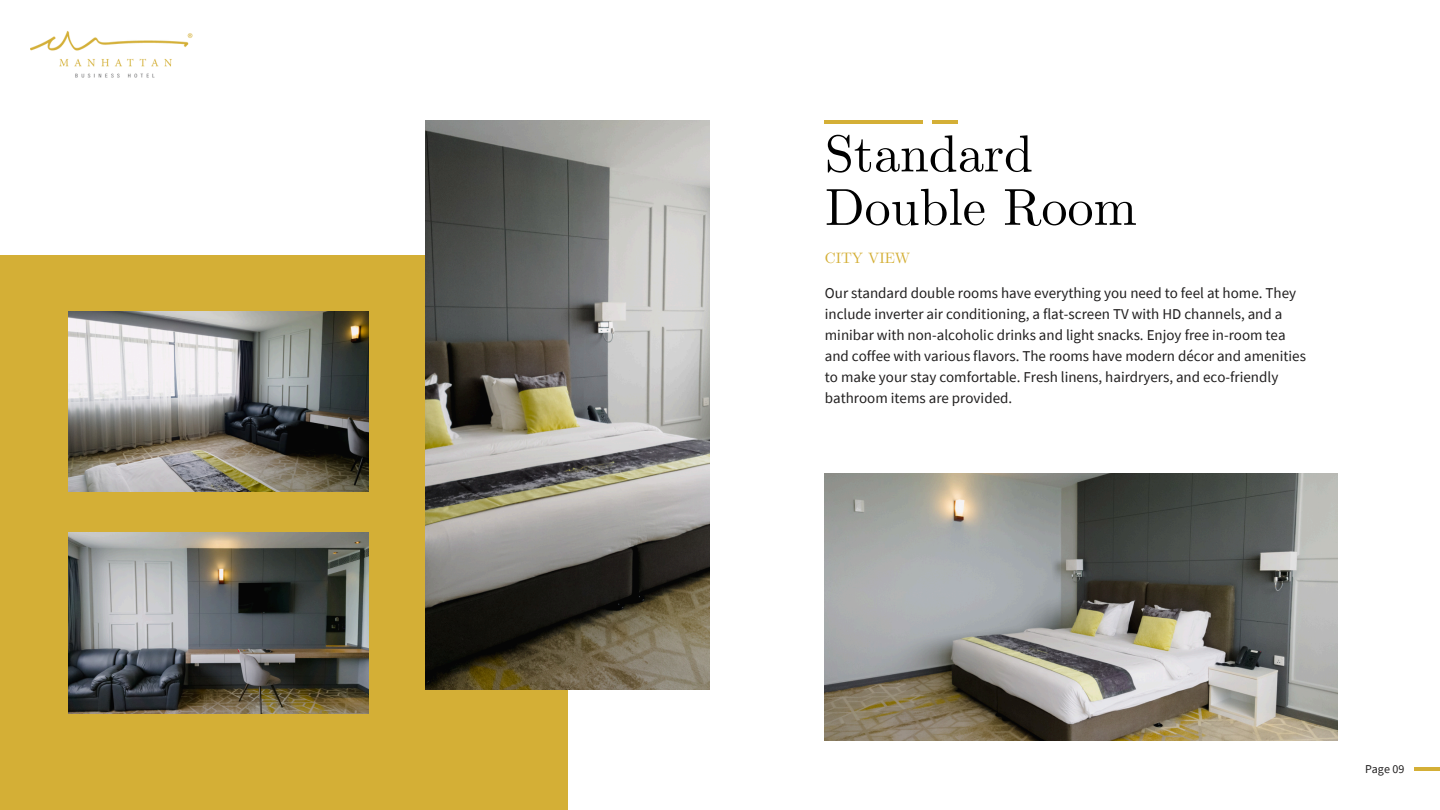
<style>
.page{position:relative;width:1440px;height:810px;background:#fff}
.page>*{position:absolute;margin:0;border:0;box-sizing:border-box;transform-origin:0 0}
.t1{font:52.1px/53.4px "CMU Serif";color:#000}
.t2{font:15px/21px "Source Sans Pro";color:#201e1e}
.t3{font:15px "CMU Serif";color:#d4af36}
.t4{font:12px "Source Sans Pro";color:#201e1e}
</style>
<div class="page">
<hr style="left:1414px;top:768px;width:26px;height:3px;background:#d4af36">
<div style="left:0;top:255px;width:567px;height:555px;background:#d4af36"></div>
<img style="left:425px;top:120px;width:284px;height:570px">
<hr style="left:825px;top:120px;width:98px;height:4px;background:#d4af36">
<hr style="left:932px;top:120px;width:26px;height:4px;background:#d4af36">
<img style="left:68px;top:311px;width:300px;height:181px">
<img style="left:825px;top:473px;width:513px;height:267px">
<img style="left:68px;top:533px;width:300px;height:180px">
<img style="left:30px;top:31px;width:162px;height:47px">
<h1 class="t1" style="left:825px;top:130px;width:314px">Standard<br>Double Room</h1>
<h3 class="t3" style="left:825px;top:249px;width:87px">CITY VIEW</h3>
<h2 class="t2" style="left:825px;top:282px;width:483px">Our standard double rooms have everything you need to feel at home. They include inverter air conditioning, a flat-screen TV with HD channels, and a minibar with non-alcoholic drinks and light snacks. Enjoy free in-room tea and coffee with various flavors. The rooms have modern décor and amenities to make your stay comfortable. Fresh linens, hairdryers, and eco-friendly bathroom items are provided.</h2>
<p class="t4" style="left:1365px;top:761px;width:41px">Page 09</p>
</div>
